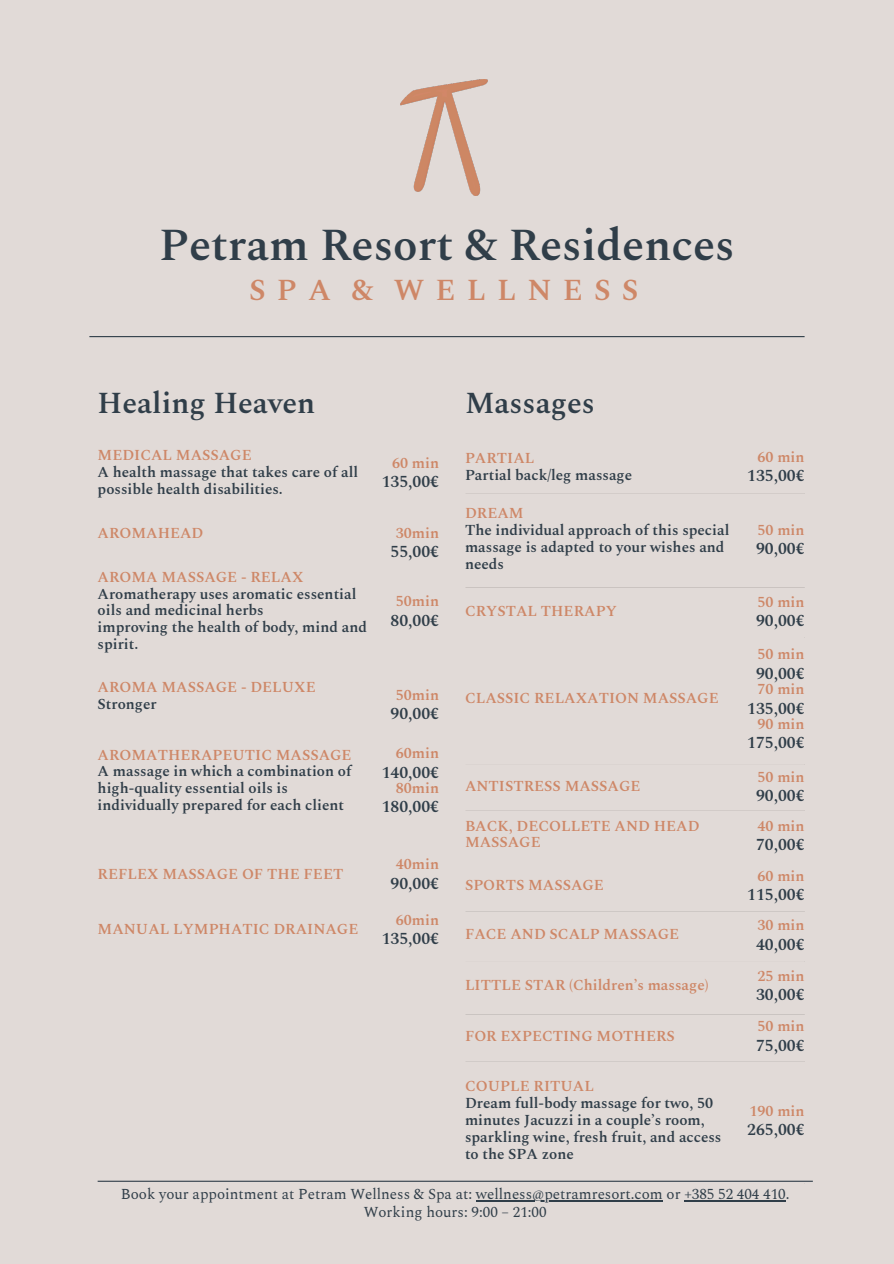
<style>
.page{position:relative;width:894px;height:1264px;background:#fff}
.page>*{position:absolute;margin:0;border:0;box-sizing:border-box;transform-origin:0 0}
.t1{font:600 45px "Spectral";color:#303e49}
.t2{font:600 30px "Spectral";color:#303e49}
.t3{font:600 30px "Spectral";letter-spacing:.37em;color:#ce8767}
.t4{font:600 16.5px "Spectral";color:#303e49}
.t5{font:600 15px/17px "Spectral";color:#303e49}
.t6{font:600 15px/17px "Spectral";color:#ce8767}
.t7{font:15px "Spectral";color:#303e49}
</style>
<div class="page">
<div style="left:0;top:0;width:893px;height:1263px;background:#e1dad7"></div>
<hr style="left:89px;top:336px;width:715px;height:1px;background:#303e49">
<hr style="left:98px;top:1180px;width:714px;height:1px;background:#303e49">
<img style="left:400px;top:79px;width:87px;height:116px">
<hr style="left:475px;top:1200px;width:187px;height:1px;background:#303e49">
<hr style="left:684px;top:1200px;width:101px;height:1px;background:#303e49">
<h2 class="t1" style="left:159px;top:212px;width:577px">Petram Resort &amp; Residences</h2>
<h1 class="t3" style="left:249px;top:268px;width:391px">SPA &amp; WELLNESS</h1>
<p class="t2" style="left:98px;top:381px;width:219px">Healing Heaven</p>
<p class="t6" style="left:98px;top:447px;width:155px">MEDICAL MASSAGE</p>
<p class="t5" style="left:98px;top:464px;width:262px">A health massage that takes care of all possible health disabilities.</p>
<p class="t6" style="left:392px;top:455px;width:49px">60 min</p>
<p class="t4" style="left:381px;top:469px;width:59px">135,00€</p>
<p class="t6" style="left:98px;top:525px;width:107px">AROMAHEAD</p>
<p class="t6" style="left:396px;top:525px;width:45px">30min</p>
<p class="t4" style="left:390px;top:539px;width:50px">55,00€</p>
<p class="t6" style="left:98px;top:568px;width:207px">AROMA MASSAGE - RELAX</p>
<p class="t5" style="left:98px;top:585px;width:260px">Aromatherapy uses aromatic essential oils and medicinal herbs</p>
<p class="t5" style="left:98px;top:619px;width:271px">improving the health of body, mind and spirit.</p>
<p class="t6" style="left:396px;top:593px;width:45px">50min</p>
<p class="t4" style="left:390px;top:608px;width:50px">80,00€</p>
<p class="t6" style="left:98px;top:679px;width:220px">AROMA MASSAGE - DELUXE</p>
<p class="t5" style="left:98px;top:696px;width:61px">Stronger</p>
<p class="t6" style="left:98px;top:746px;width:255px">AROMATHERAPEUTIC MASSAGE</p>
<p class="t5" style="left:98px;top:763px;width:255px">A massage in which a combination of high-quality essential oils is individually prepared for each client</p>
<p class="t6" style="left:98px;top:865px;width:247px">REFLEX MASSAGE OF THE FEET</p>
<p class="t6" style="left:98px;top:920px;width:262px">MANUAL LYMPHATIC DRAINAGE</p>
<p class="t6" style="left:396px;top:687px;width:45px">50min</p>
<p class="t4" style="left:390px;top:701px;width:50px">90,00€</p>
<p class="t6" style="left:396px;top:745px;width:45px">60min</p>
<p class="t4" style="left:381px;top:760px;width:59px">140,00€</p>
<p class="t6" style="left:396px;top:780px;width:45px">80min</p>
<p class="t4" style="left:381px;top:795px;width:59px">180,00€</p>
<p class="t6" style="left:396px;top:856px;width:45px">40min</p>
<p class="t4" style="left:390px;top:871px;width:50px">90,00€</p>
<p class="t6" style="left:396px;top:911px;width:45px">60min</p>
<p class="t4" style="left:381px;top:926px;width:59px">135,00€</p>
<p class="t2" style="left:465px;top:381px;width:131px">Massages</p>
<p class="t6" style="left:465px;top:450px;width:71px">PARTIAL</p>
<p class="t5" style="left:465px;top:467px;width:169px">Partial back/leg massage</p>
<p class="t6" style="left:757px;top:449px;width:49px">60 min</p>
<p class="t4" style="left:747px;top:464px;width:59px">135,00€</p>
<p class="t6" style="left:465px;top:505px;width:60px">DREAM</p>
<p class="t5" style="left:465px;top:522px;width:266px">The individual approach of this special massage is adapted to your wishes and needs</p>
<p class="t6" style="left:757px;top:522px;width:49px">50 min</p>
<p class="t4" style="left:755px;top:536px;width:50px">90,00€</p>
<p class="t6" style="left:465px;top:602px;width:153px">CRYSTAL THERAPY</p>
<p class="t6" style="left:465px;top:690px;width:255px">CLASSIC RELAXATION MASSAGE</p>
<p class="t6" style="left:465px;top:778px;width:177px">ANTISTRESS MASSAGE</p>
<p class="t6" style="left:757px;top:593px;width:49px">50 min</p>
<p class="t4" style="left:755px;top:608px;width:50px">90,00€</p>
<p class="t6" style="left:757px;top:646px;width:49px">50 min</p>
<p class="t4" style="left:755px;top:661px;width:50px">90,00€</p>
<p class="t6" style="left:757px;top:681px;width:49px">70 min</p>
<p class="t4" style="left:747px;top:696px;width:59px">135,00€</p>
<p class="t6" style="left:757px;top:716px;width:49px">90 min</p>
<p class="t4" style="left:747px;top:731px;width:59px">175,00€</p>
<p class="t6" style="left:757px;top:769px;width:49px">50 min</p>
<p class="t4" style="left:755px;top:783px;width:50px">90,00€</p>
<p class="t6" style="left:465px;top:817px;width:236px">BACK, DECOLLETE AND HEAD<br>MASSAGE</p>
<p class="t6" style="left:757px;top:817px;width:49px">40 min</p>
<p class="t4" style="left:755px;top:832px;width:50px">70,00€</p>
<p class="t6" style="left:465px;top:876px;width:140px">SPORTS MASSAGE</p>
<p class="t6" style="left:465px;top:926px;width:216px">FACE AND SCALP MASSAGE</p>
<p class="t6" style="left:465px;top:977px;width:245px">LITTLE STAR (Children’s massage)</p>
<p class="t6" style="left:465px;top:1027px;width:211px">FOR EXPECTING MOTHERS</p>
<p class="t6" style="left:757px;top:867px;width:49px">60 min</p>
<p class="t4" style="left:747px;top:882px;width:59px">115,00€</p>
<p class="t6" style="left:757px;top:917px;width:49px">30 min</p>
<p class="t4" style="left:755px;top:932px;width:50px">40,00€</p>
<p class="t6" style="left:757px;top:968px;width:49px">25 min</p>
<p class="t4" style="left:755px;top:982px;width:50px">30,00€</p>
<p class="t6" style="left:757px;top:1018px;width:49px">50 min</p>
<p class="t4" style="left:755px;top:1033px;width:50px">75,00€</p>
<p class="t6" style="left:465px;top:1078px;width:130px">COUPLE RITUAL</p>
<p class="t5" style="left:465px;top:1094px;width:258px">Dream full-body massage for two, 50 minutes Jacuzzi in a couple’s room, sparkling wine, fresh fruit, and access to the SPA zone</p>
<p class="t6" style="left:749px;top:1102px;width:57px">190 min</p>
<p class="t4" style="left:747px;top:1117px;width:59px">265,00€</p>
<p class="t7" style="left:121px;top:1183px;width:669px">Book your appointment at Petram Wellness &amp; Spa at: wellness@petramresort.com or +385 52 404 410.</p>
<h3 class="t7" style="left:364px;top:1201px;width:184px">Working hours: 9:00 – 21:00</h3>
</div>
